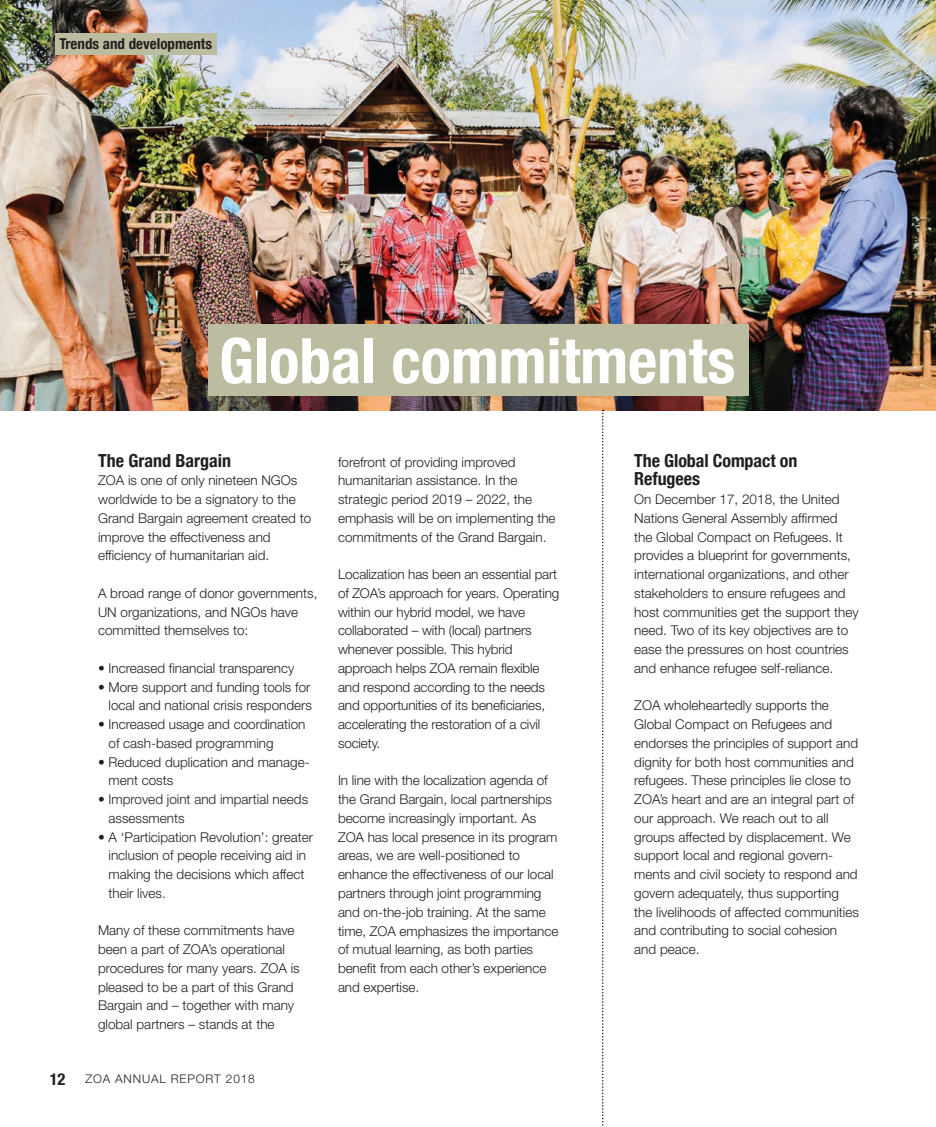
<style>
.page{position:relative;width:936px;height:1127px;background:#fff}
.page>*{position:absolute;margin:0;border:0;box-sizing:border-box;transform-origin:0 0}
.t1{font:700 63px "Helvetica Neue";color:#fff}
.t2{font:700 18px/18.8px "Helvetica Neue";letter-spacing:-.005em;color:#231f20}
.t3{font:700 15px "Helvetica Neue";color:#231f20}
.t4{font:300 13.5px/18.8px "Helvetica Neue";color:#231f20}
.t5{font:300 11.85px "Helvetica Neue";letter-spacing:.07em;color:#231f20}
.s1{font-weight:700;font-size:16.5px}
</style>
<div class="page">
<img style="left:0;top:0;width:935px;height:410px">
<div style="left:208px;top:325px;width:540px;height:71px;background:#bcbca0"></div>
<svg style="left:602px;top:410px;width:1px;height:716px"></svg>
<div style="left:55px;top:34px;width:162px;height:21px;background:#bcbca0"></div>
<p class="t3" style="left:60px;top:35px;width:154px">Trends and developments</p>
<h1 class="t1" style="left:219px;top:323px;width:518px">Global commitments</h1>
<h2 class="t2" style="left:98px;top:450px;width:134px">The Grand Bargain</h2>
<p class="t4" style="left:98px;top:471px;width:215px">ZOA is one of only nineteen NGOs worldwide to be a signatory to the<br>Grand Bargain agreement created to improve the effectiveness and efficiency of humanitarian aid.</p>
<p class="t4" style="left:98px;top:583px;width:221px">A broad range of donor governments,<br>UN organizations, and NGOs have committed themselves to:</p>
<p class="t4" style="left:98px;top:658px;width:198px">• Increased financial transparency</p>
<p class="t4" style="left:98px;top:677px;width:215px;text-align:right">• More support and funding tools for local and national crisis responders</p>
<p class="t4" style="left:108px;top:715px;width:198px;text-indent:-11px">• Increased usage and coordination of cash-based programming</p>
<p class="t4" style="left:108px;top:752px;width:203px;text-indent:-11px">• Reduced duplication and manage&shy;ment costs</p>
<p class="t4" style="left:108px;top:790px;width:201px;text-indent:-11px">• Improved joint and impartial needs assessments</p>
<p class="t4" style="left:108px;top:827px;width:206px;text-indent:-11px">• A ‘Participation Revolution’: greater inclusion of people receiving aid in making the decisions which affect their lives.</p>
<p class="t4" style="left:98px;top:921px;width:203px">Many of these commitments have been a part of ZOA’s operational procedures for many years. ZOA is pleased to be a part of this Grand<br>Bargain and – together with many global partners – stands at the</p>
<p class="t5" style="left:50px;top:1072px;width:207px"><span class="s1">12</span> ZOA ANNUAL REPORT 2018</p>
<p class="t4" style="left:338px;top:452px;width:219px">forefront of providing improved humanitarian assistance. In the strategic period 2019 – 2022, the emphasis will be on implementing the commitments of the Grand Bargain.</p>
<p class="t4" style="left:338px;top:565px;width:223px">Localization has been an essential part of ZOA’s approach for years. Operating within our hybrid model, we have collaborated – with (local) partners whenever possible. This hybrid approach helps ZOA remain flexible and respond according to the needs and opportunities of its beneficiaries, accelerating the restoration of a civil society.</p>
<p class="t4" style="left:338px;top:771px;width:222px">In line with the localization agenda of the Grand Bargain, local partnerships become increasingly important. As ZOA has local presence in its program areas, we are well-positioned to enhance the effectiveness of our local partners through joint programming and on-the-job training. At the same time, ZOA emphasizes the importance of mutual learning, as both parties benefit from each other’s experience and expertise.</p>
<h2 class="t2" style="left:634px;top:450px;width:164px">The Global Compact on<br>Refugees</h2>
<p class="t4" style="left:634px;top:490px;width:226px">On December 17, 2018, the United Nations General Assembly affirmed the Global Compact on Refugees. It provides a blueprint for governments, international organizations, and other stakeholders to ensure refugees and host communities get the support they need. Two of its key objectives are to ease the pressures on host countries and enhance refugee self-reliance.</p>
<p class="t4" style="left:634px;top:696px;width:226px">ZOA wholeheartedly supports the Global Compact on Refugees and endorses the principles of support and dignity for both host communities and refugees. These principles lie close to ZOA’s heart and are an integral part of our approach. We reach out to all groups affected by displacement. We support local and regional govern&shy;ments and civil society to respond and govern adequately, thus supporting the livelihoods of affected communities and contributing to social cohesion and peace.</p>
</div>
